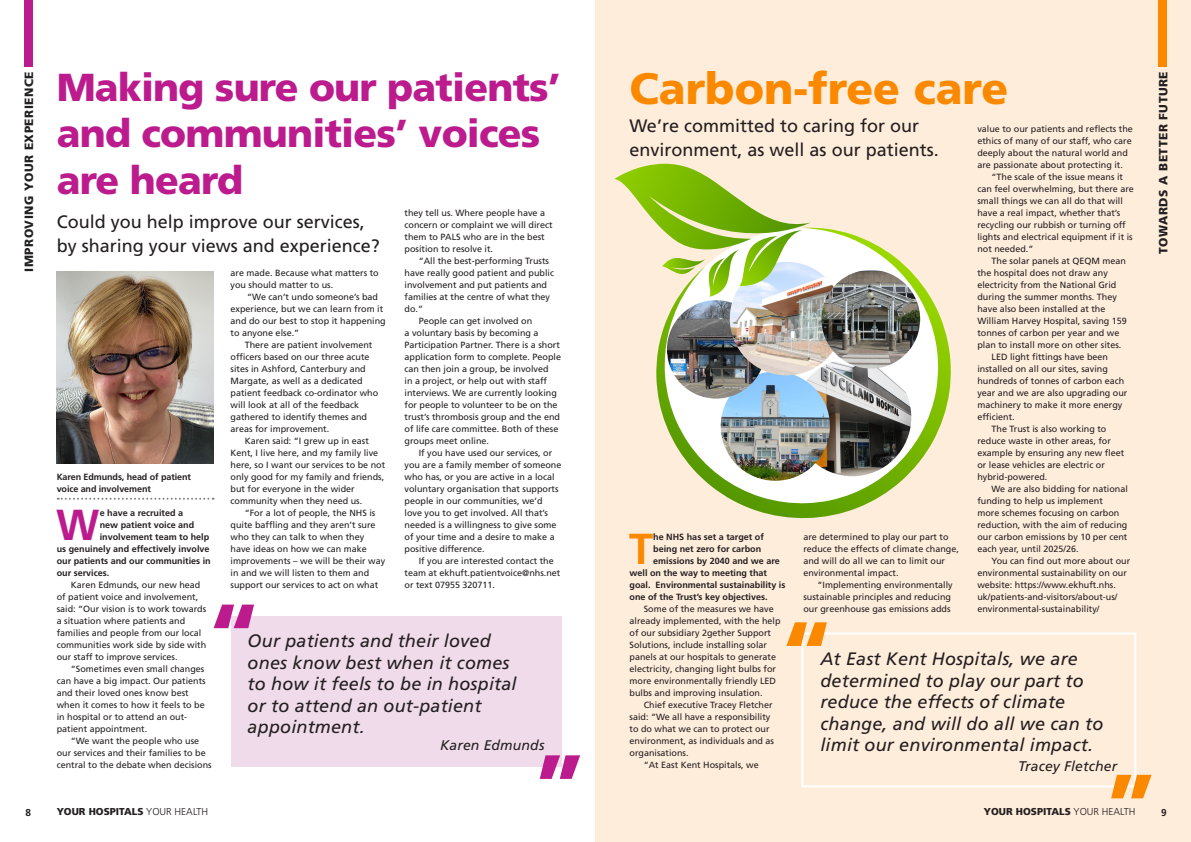
<style>
.page{position:relative;width:1191px;height:842px;background:#fff}
.page>*{position:absolute;margin:0;border:0;box-sizing:border-box;transform-origin:0 0}
.Text{font:900 44px "Frutiger LT Pro";color:#fa8900}
.Drop_cap_opening_par{font:700 43.4px "Frutiger LT Pro";color:#bc1b8d}
.Drop_cap_opening_par-2{font:700 43.4px "Frutiger LT Pro";color:#fa8900}
.Text-2{font:900 39px/46.8px "Frutiger LT Pro";letter-spacing:-.02em;color:#bc1b8d}
.Opening_big_paragrap{font:italic 18px/21.6px "Frutiger LT Pro";letter-spacing:.01em;color:#231f20}
.Opening_big_paragrap-2{font:18px/24px "Frutiger LT Pro";color:#231f20}
.Opening_big_paragrap-3{font:italic 14px "Frutiger LT Pro";letter-spacing:.01em;color:#231f20}
.t1{font:900 12px "Frutiger LT Pro";letter-spacing:.04em;color:#231f20}
.t2{font:900 10px "Frutiger LT Pro";color:#231f20}
.t3{font:700 10px "Frutiger LT Pro";color:#231f20}
.Text-3{font:9px/12px "Frutiger LT Pro";color:#231f20}
.Drop_cap_opening_par-3{font:700 9px/12px "Frutiger LT Pro";color:#231f20}
.s1{font-weight:300}
</style>
<div class="page">
<div style="left:595px;top:0;width:596px;height:842px;background:#ffeddc"></div>
<div style="left:24px;top:0;width:9px;height:67px;background:#bc1b8d"></div>
<svg style="left:58px;top:498px;width:156px;height:2px"></svg>
<img style="left:57px;top:271px;width:157px;height:192px">
<div style="left:231px;top:616px;width:330px;height:151px;background:#f0dbea"></div>
<svg style="left:214px;top:605px;width:40px;height:23px"></svg>
<svg style="left:540px;top:755px;width:40px;height:24px"></svg>
<div style="left:1158px;top:0;width:9px;height:67px;background:#fa8900"></div>
<svg style="left:801px;top:632px;width:335px;height:155px"></svg>
<svg style="left:786px;top:622px;width:41px;height:24px"></svg>
<svg style="left:1111px;top:775px;width:40px;height:23px"></svg>
<img style="left:656px;top:228px;width:295px;height:291px">
<svg style="left:614px;top:164px;width:196px;height:133px"></svg>
<p class="t1" style="left:22px;top:272px;width:202px;rotate:-90deg">IMPROVING YOUR EXPERIENCE</p>
<p class="t3" style="left:26px;top:807px;width:7px">8</p>
<p class="Text-2" style="left:57px;top:63px;width:506px">Making sure our patients’ and communities’ voices are heard</p>
<p class="Opening_big_paragrap-2" style="left:57px;top:210px;width:325px">Could you help improve our services, by sharing your views and experience?</p>
<p class="Text-3" style="left:404px;top:207px;width:150px">they tell us. Where people have a concern or complaint we will direct them to PALS who are in the best position to resolve it.</p>
<p class="Text-3" style="left:404px;top:255px;width:151px;text-indent:14px">“All the best-performing Trusts have really good patient and public involvement and put patients and families at the centre of what they do.”</p>
<p class="Text-3" style="left:404px;top:315px;width:158px;text-indent:14px">People can get involved on<br>a voluntary basis by becoming a Participation Partner. There is a short application form to complete. People can then join a group, be involved<br>in a project, or help out with staff interviews. We are currently looking for people to volunteer to be on the trust’s thrombosis group and the end of life care committee. Both of these groups meet online.</p>
<p class="Text-3" style="left:404px;top:447px;width:158px;text-indent:14px">If you have used our services, or you are a family member of someone who has, or you are active in a local voluntary organisation that supports people in our communities, we’d love you to get involved. All that’s needed is a willingness to give some of your time and a desire to make a positive difference.</p>
<p class="Text-3" style="left:404px;top:555px;width:157px;text-indent:14px">If you are interested contact the team at ekhuft.patientvoice@nhs.net or text 07955 320711.</p>
<p class="Text-3" style="left:231px;top:267px;width:150px">are made. Because what matters to you should matter to us.</p>
<p class="Text-3" style="left:231px;top:291px;width:157px;text-indent:17px">“We can’t undo someone’s bad experience, but we can learn from it and do our best to stop it happening to anyone else.”</p>
<p class="Text-3" style="left:231px;top:339px;width:149px;text-indent:14px">There are patient involvement officers based on our three acute sites in Ashford, Canterbury and<br>Margate, as well as a dedicated patient feedback co-ordinator who will look at all of the feedback gathered to identify themes and areas for improvement.</p>
<p class="Text-3" style="left:231px;top:435px;width:156px;text-indent:14px">Karen said: “I grew up in east<br>Kent, I live here, and my family live here, so I want our services to be not only good for my family and friends, but for everyone in the wider community when they need us.</p>
<p class="Text-3" style="left:231px;top:507px;width:156px;text-indent:14px">“For a lot of people, the NHS is quite baffling and they aren’t sure who they can talk to when they have ideas on how we can make improvements – we will be their way in and we will listen to them and support our services to act on what</p>
<p class="Drop_cap_opening_par-3" style="left:57px;top:471px;width:136px">Karen Edmunds, head of patient voice and involvement</p>
<p class="Drop_cap_opening_par" style="left:56px;top:499px;width:45px">W</p>
<p class="Drop_cap_opening_par-3" style="left:100px;top:507px;width:85px">e have a recruited a</p>
<p class="Drop_cap_opening_par-3" style="left:100px;top:519px;width:96px">new patient voice and</p>
<p class="Drop_cap_opening_par-3" style="left:100px;top:531px;width:111px">involvement team to help</p>
<p class="Drop_cap_opening_par-3" style="left:57px;top:543px;width:154px">us genuinely and effectively involve</p>
<p class="Drop_cap_opening_par-3" style="left:57px;top:555px;width:156px">our patients and our communities in</p>
<p class="Drop_cap_opening_par-3" style="left:57px;top:567px;width:54px">our services.</p>
<p class="Text-3" style="left:57px;top:579px;width:151px;text-indent:14px">Karen Edmunds, our new head of patient voice and involvement, said: “Our vision is to work towards a situation where patients and families and people from our local communities work side by side with our staff to improve services.</p>
<p class="Text-3" style="left:57px;top:663px;width:151px;text-indent:14px">“Sometimes even small changes can have a big impact. Our patients and their loved ones know best when it comes to how it feels to be in hospital or to attend an out&shy;patient appointment.</p>
<p class="Text-3" style="left:57px;top:735px;width:157px;text-indent:14px">“We want the people who use our services and their families to be central to the debate when decisions</p>
<p class="Opening_big_paragrap" style="left:248px;top:630px;width:270px">Our patients and their loved ones know best when it comes to how it feels to be in hospital or to attend an out-patient appointment.</p>
<p class="Opening_big_paragrap-3" style="left:440px;top:737px;width:106px">Karen Edmunds</p>
<p class="t2" style="left:57px;top:806px;width:153px">YOUR HOSPITALS <span class="s1">YOUR HEALTH</span></p>
<p class="Text" style="left:629px;top:62px;width:380px">Carbon-free care</p>
<p class="Opening_big_paragrap-2" style="left:629px;top:114px;width:311px">We’re committed to caring for our environment, as well as our patients.</p>
<p class="Text-3" style="left:977px;top:123px;width:157px">value to our patients and reflects the ethics of many of our staff, who care deeply about the natural world and are passionate about protecting it.</p>
<p class="Text-3" style="left:977px;top:171px;width:158px;text-indent:14px">“The scale of the issue means it can feel overwhelming, but there are small things we can all do that will have a real impact, whether that’s recycling our rubbish or turning off lights and electrical equipment if it is not needed.”</p>
<p class="Text-3" style="left:977px;top:255px;width:151px;text-indent:14px">The solar panels at QEQM mean the hospital does not draw any electricity from the National Grid during the summer months. They have also been installed at the<br>William Harvey Hospital, saving 159 tonnes of carbon per year and we plan to install more on other sites.</p>
<p class="Text-3" style="left:977px;top:351px;width:152px;text-indent:14px">LED light fittings have been installed on all our sites, saving hundreds of tonnes of carbon each year and we are also upgrading our machinery to make it more energy efficient.</p>
<p class="Text-3" style="left:977px;top:423px;width:149px;text-indent:14px">The Trust is also working to reduce waste in other areas, for example by ensuring any new fleet or lease vehicles are electric or hybrid-powered.</p>
<p class="Text-3" style="left:977px;top:483px;width:152px;text-indent:14px">We are also bidding for national funding to help us implement<br>more schemes focusing on carbon reduction, with the aim of reducing our carbon emissions by 10 per cent each year, until 2025/26.</p>
<p class="Text-3" style="left:977px;top:555px;width:154px;text-indent:14px">You can find out more about our environmental sustainability on our website: https://www.ekhuft.nhs. uk/patients-and-visitors/about-us/ environmental-sustainability/</p>
<p class="Drop_cap_opening_par-2" style="left:629px;top:523px;width:26px">T</p>
<p class="Drop_cap_opening_par-3" style="left:653px;top:531px;width:112px">he NHS has set a target of</p>
<p class="Text-3" style="left:803px;top:531px;width:157px">are determined to play our part to reduce the effects of climate change, and will do all we can to limit our environmental impact.</p>
<p class="Text-3" style="left:803px;top:579px;width:151px;text-indent:14px">“Implementing environmentally sustainable principles and reducing our greenhouse gas emissions adds</p>
<p class="Drop_cap_opening_par-3" style="left:653px;top:543px;width:109px">being net zero for carbon</p>
<p class="Drop_cap_opening_par-3" style="left:653px;top:555px;width:128px">emissions by 2040 and we are</p>
<p class="Drop_cap_opening_par-3" style="left:629px;top:567px;width:139px">well on the way to meeting that</p>
<p class="Drop_cap_opening_par-3" style="left:629px;top:579px;width:157px">goal. Environmental sustainability is</p>
<p class="Drop_cap_opening_par-3" style="left:629px;top:591px;width:140px">one of the Trust’s key objectives.</p>
<p class="Text-3" style="left:629px;top:603px;width:153px;text-indent:14px">Some of the measures we have already implemented, with the help of our subsidiary 2gether Support Solutions, include installing solar panels at our hospitals to generate electricity, changing light bulbs for more environmentally friendly LED bulbs and improving insulation.</p>
<p class="Text-3" style="left:629px;top:699px;width:146px;text-indent:14px">Chief executive Tracey Fletcher said: “We all have a responsibility to do what we can to protect our environment, as individuals and as organisations.</p>
<p class="Text-3" style="left:643px;top:759px;width:117px">“At East Kent Hospitals, we</p>
<p class="Opening_big_paragrap" style="left:820px;top:648px;width:284px">At East Kent Hospitals, we are determined to play our part to reduce the effects of climate change, and will do all we can to limit our environmental impact.</p>
<p class="Opening_big_paragrap-3" style="left:1018px;top:758px;width:100px">Tracey Fletcher</p>
<p class="t1" style="left:1156px;top:254px;width:184px;rotate:-90deg">TOWARDS A BETTER FUTURE</p>
<p class="t2" style="left:984px;top:806px;width:153px">YOUR HOSPITALS <span class="s1">YOUR HEALTH</span></p>
<p class="t3" style="left:1161px;top:807px;width:7px">9</p>
</div>
